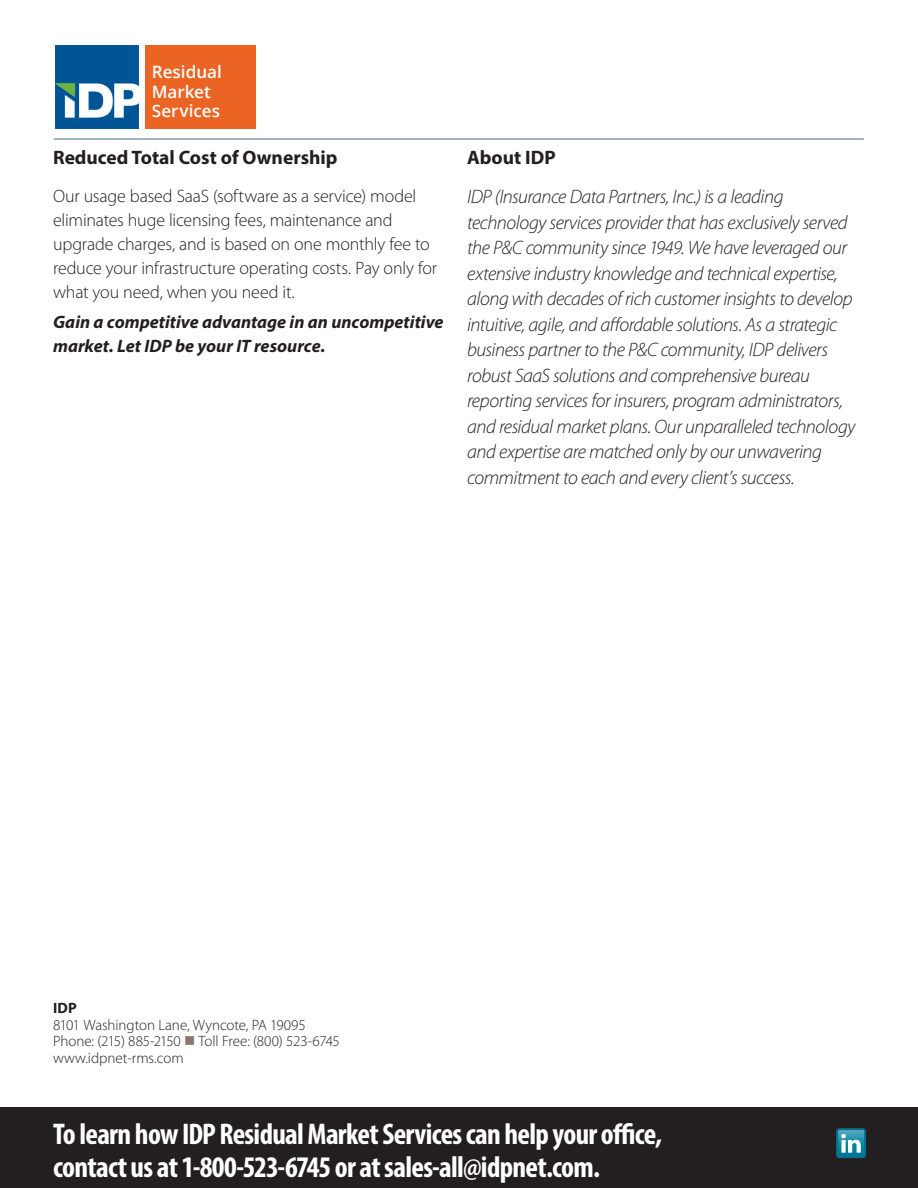
<style>
.page{position:relative;width:918px;height:1188px;background:#fff}
.page>*{position:absolute;margin:0;border:0;box-sizing:border-box;transform-origin:0 0}
.t1{font:700 condensed 30px/33px "Myriad Pro";letter-spacing:-.025em;color:#fff}
.text{font:italic 300 19.5px/25.5px "Myriad Pro";letter-spacing:-.025em;color:#231f20}
.subhead{font:700 19.5px "Myriad Pro";color:#231f20}
.text-2{font:300 18px/24px "Myriad Pro";letter-spacing:-.01em;color:#231f20}
.text-3{font:italic 700 18px/24px "Myriad Pro";color:#231f20}
.t2{font:600 17.1px "Open Sans";color:#fff}
.t3{font:300 15px "Myriad Pro";letter-spacing:-.005em;color:#231f20}
.t4{font:700 15px "Myriad Pro";color:#231f20}
.s1{color:#867770}
</style>
<div class="page">
<div style="left:0;top:1107px;width:918px;height:81px;background:#231f20"></div>
<svg style="left:837px;top:1129px;width:28px;height:29px"></svg>
<hr style="left:54px;top:139px;width:810px;height:1px;background:#4c6689">
<img style="left:56px;top:45px;width:83px;height:84px">
<div style="left:145px;top:45px;width:111px;height:84px;background:#ec6423"></div>
<p class="t2" style="left:152px;top:61px;width:71px">Residual</p>
<p class="t2" style="left:152px;top:80px;width:61px">Market</p>
<p class="t2" style="left:152px;top:99px;width:70px">Services</p>
<p class="subhead" style="left:53px;top:145px;width:286px">Reduced Total Cost of Ownership</p>
<p class="text-2" style="left:53px;top:183px;width:386px">Our usage based SaaS (software as a service) model eliminates huge licensing fees, maintenance and upgrade charges, and is based on one monthly fee to reduce your infrastructure operating costs. Pay only for what you need, when you need it.</p>
<p class="text-3" style="left:53px;top:310px;width:392px">Gain a competitive advantage in an uncompetitive market. Let IDP be your IT resource.</p>
<p class="subhead" style="left:467px;top:145px;width:90px">About IDP</p>
<p class="text" style="left:467px;top:184px;width:390px">IDP (Insurance Data Partners, Inc.) is a leading technology services provider that has exclusively served the P&amp;C community since 1949. We have leveraged our extensive industry knowledge and technical expertise, along with decades of rich customer insights to develop intuitive, agile, and affordable solutions. As a strategic business partner to the P&amp;C community, IDP delivers robust SaaS solutions and comprehensive bureau reporting services for insurers, program administrators, and residual market plans. Our unparalleled technology and expertise are matched only by our unwavering commitment to each and every client’s success.</p>
<p class="t4" style="left:53px;top:999px;width:25px">IDP</p>
<p class="t3" style="left:53px;top:1016px;width:254px">8101 Washington Lane, Wyncote, PA 19095</p>
<p class="t3" style="left:53px;top:1032px;width:288px">Phone: (215) 885-2150 <span class="s1">■</span> Toll Free: (800) 523-6745</p>
<p class="t3" style="left:53px;top:1049px;width:132px">www.idpnet-rms.com</p>
<p class="t1" style="left:53px;top:1117px;width:611px">To learn how IDP Residual Market Services can help your office, contact us at 1-800-523-6745 or at sales-all@idpnet.com.</p>
</div>
